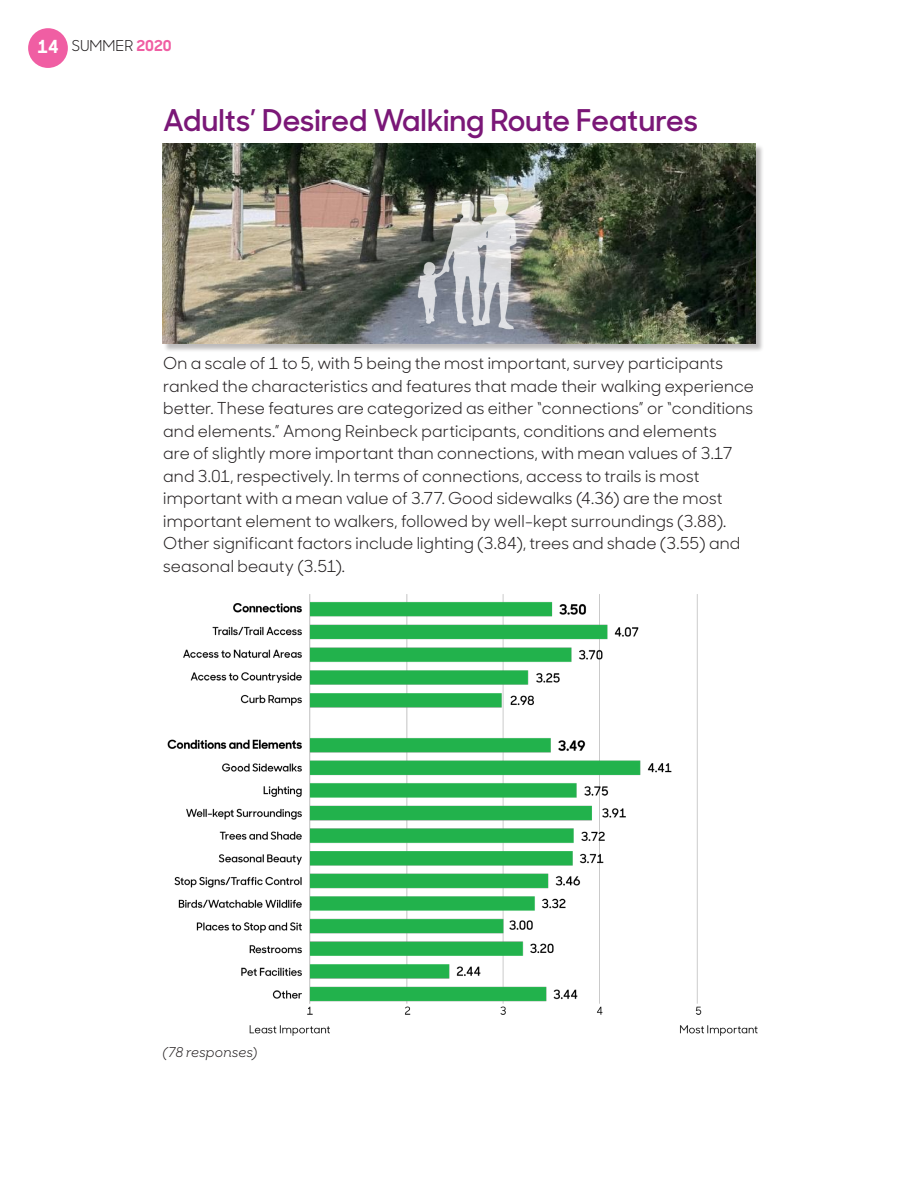
<style>
.page{position:relative;width:918px;height:1188px;background:#fff}
.page>*{position:absolute;margin:0;border:0;box-sizing:border-box;transform-origin:0 0}
.Heading_1{font:600 30px "Sharp Sans No 1";color:#7a1777}
.Body_Text{font:16.5px/22.5px "Sharp Sans No 1";letter-spacing:.01em;color:#231f20}
.t1{font:15px "Sharp Sans No 1";color:#231f20}
.t2{font:italic 13.5px "Sharp Sans No 1";letter-spacing:.01em;color:#231f20}
.s1{font-weight:700;font-size:18px;color:#fff}
.s2{font-weight:700;color:#f05ea3}
</style>
<div class="page">
<div style="left:28px;top:28px;width:40px;height:40px;background:#f05ea3;border-radius:50%"></div>
<img style="left:167px;top:594px;width:591px;height:442px">
<div style="left:163px;top:144px;width:602px;height:208px;background:#231f20;opacity:.3"></div>
<img style="left:162px;top:143px;width:594px;height:201px">
<p class="t1" style="left:37px;top:34px;width:136px"><span class="s1">14</span> SUMMER <span class="s2">2020</span></p>
<p class="Heading_1" style="left:163px;top:96px;width:536px">Adults’ Desired Walking Route Features</p>
<p class="Body_Text" style="left:163px;top:351px;width:592px">On a scale of 1 to 5, with 5 being the most important, survey participants ranked the characteristics and features that made their walking experience better. These features are categorized as either “connections” or “conditions and elements.” Among Reinbeck participants, conditions and elements<br>are of slightly more important than connections, with mean values of 3.17 and 3.01, respectively. In terms of connections, access to trails is most important with a mean value of 3.77. Good sidewalks (4.36) are the most important element to walkers, followed by well-kept surroundings (3.88).<br>Other significant factors include lighting (3.84), trees and shade (3.55) and seasonal beauty (3.51).</p>
<p class="t2" style="left:163px;top:1043px;width:97px">(78 responses)</p>
</div>
